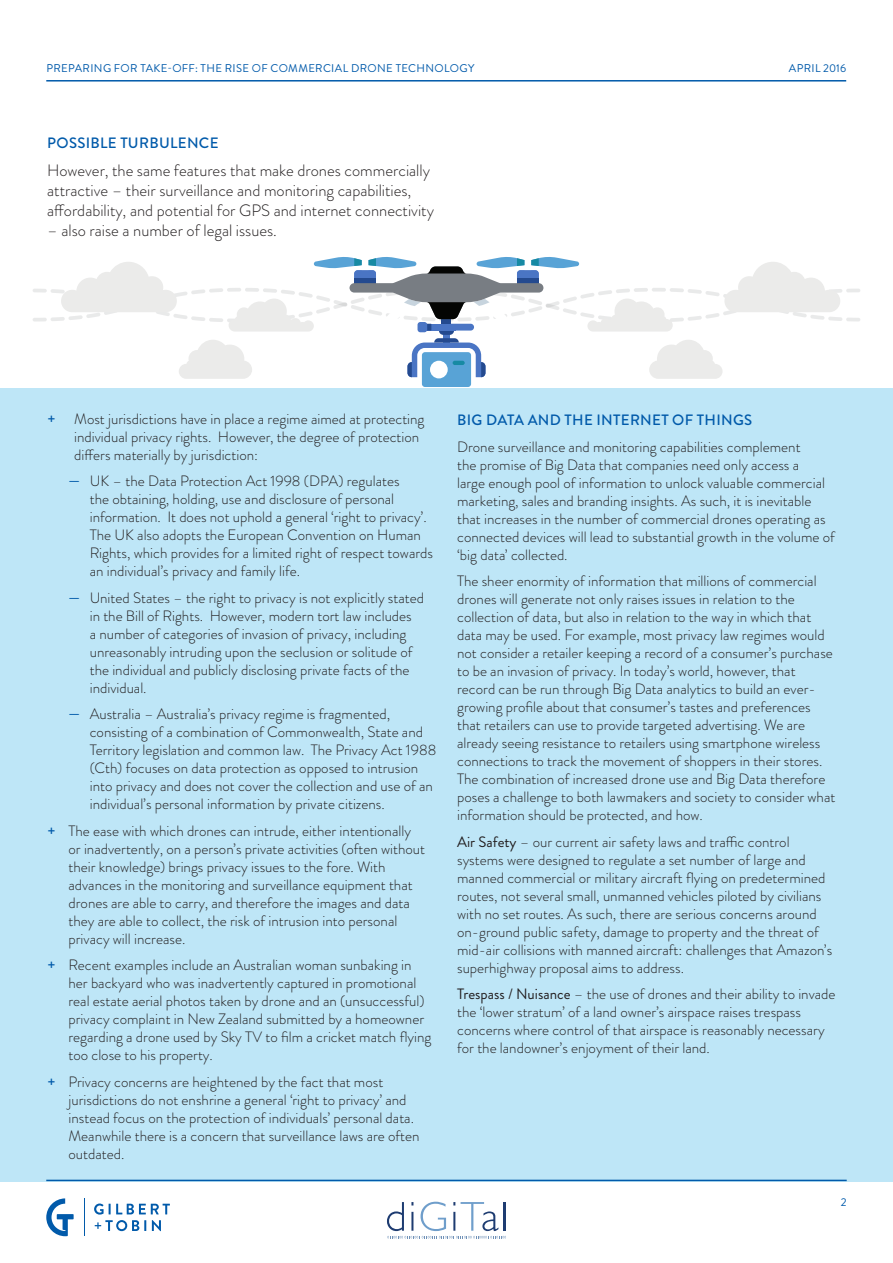
<style>
.page{position:relative;width:893px;height:1263px;background:#fff}
.page>*{position:absolute;margin:0;border:0;box-sizing:border-box;transform-origin:0 0}
.Fact_Sheet___Bullet{font:300 16.5px/19.8px "Brandon Grotesque";color:#231f20}
.Fact_Sheet___Bullet-2{font:300 15px/18px "Brandon Grotesque";color:#231f20}
.Fact_Sheet___Sub_Hea{font:500 15px "Brandon Grotesque";letter-spacing:.02em;color:#015aaa}
.C__Header{font:11.25px "Brandon Grotesque";letter-spacing:.03em;color:#015aaa}
.s1{font-weight:500;color:#015aaa}
.s2{font-weight:400}
</style>
<div class="page">
<div style="left:0;top:388px;width:893px;height:793px;background:#bee6f7"></div>
<hr style="left:46px;top:80px;width:800px;height:2px;background:#015aaa">
<hr style="left:46px;top:1180px;width:801px;height:1px;background:#015aaa">
<svg style="left:94px;top:1203px;width:76px;height:11px"></svg>
<svg style="left:95px;top:1220px;width:51px;height:11px"></svg>
<svg style="left:152px;top:1220px;width:9px;height:11px"></svg>
<svg style="left:46px;top:1198px;width:28px;height:38px"></svg>
<hr style="left:84px;top:1198px;width:1px;height:38px;background:#015aaa">
<svg style="left:387px;top:1202px;width:119px;height:36px"></svg>
<hr style="left:504px;top:1202px;width:2px;height:29px;background:#1e3c71">
<svg style="left:33px;top:257px;width:827px;height:130px"></svg>
<p class="C__Header" style="left:46px;top:61px;width:430px">PREPARING FOR TAKE-OFF: THE RISE OF COMMERCIAL DRONE TECHNOLOGY</p>
<p class="C__Header" style="left:789px;top:61px;width:59px">APRIL 2016</p>
<p class="Fact_Sheet___Sub_Hea" style="left:47px;top:132px;width:173px">POSSIBLE TURBULENCE</p>
<p class="Fact_Sheet___Bullet" style="left:47px;top:161px;width:388px">However, the same features that make drones commercially attractive – their surveillance and monitoring capabilities, affordability, and potential for GPS and internet connectivity</p>
<p class="Fact_Sheet___Bullet" style="left:47px;top:220px;width:231px">– also raise a number of legal issues.</p>
<p class="Fact_Sheet___Bullet-2" style="left:74px;top:410px;width:352px;text-indent:-27px"><span class="s1">+</span> Most jurisdictions have in place a regime aimed at protecting individual privacy rights. However, the degree of protection differs materially by jurisdiction:</p>
<p class="Fact_Sheet___Bullet-2" style="left:90px;top:472px;width:345px;text-indent:-21px"><span class="s1">—</span> UK – the Data Protection Act 1998 (DPA) regulates<br>the obtaining, holding, use and disclosure of personal information. It does not uphold a general ‘right to privacy’.<br>The UK also adopts the European Convention on Human Rights, which provides for a limited right of respect towards an individual’s privacy and family life.</p>
<p class="Fact_Sheet___Bullet-2" style="left:90px;top:589px;width:336px;text-indent:-21px"><span class="s1">—</span> United States – the right to privacy is not explicitly stated in the Bill of Rights. However, modern tort law includes<br>a number of categories of invasion of privacy, including unreasonably intruding upon the seclusion or solitude of the individual and publicly disclosing private facts of the individual.</p>
<p class="Fact_Sheet___Bullet-2" style="left:90px;top:705px;width:348px;text-indent:-21px"><span class="s1">—</span> Australia – Australia’s privacy regime is fragmented, consisting of a combination of Commonwealth, State and Territory legislation and common law. The Privacy Act 1988 (Cth) focuses on data protection as opposed to intrusion into privacy and does not cover the collection and use of an individual’s personal information by private citizens.</p>
<p class="Fact_Sheet___Bullet-2" style="left:68px;top:822px;width:358px;text-indent:-21px"><span class="s1">+</span> The ease with which drones can intrude, either intentionally or inadvertently, on a person’s private activities (often without their knowledge) brings privacy issues to the fore. With advances in the monitoring and surveillance equipment that drones are able to carry, and therefore the images and data they are able to collect, the risk of intrusion into personal privacy will increase.</p>
<p class="Fact_Sheet___Bullet-2" style="left:68px;top:956px;width:364px;text-indent:-21px"><span class="s1">+</span> Recent examples include an Australian woman sunbaking in her backyard who was inadvertently captured in promotional real estate aerial photos taken by drone and an (unsuccessful) privacy complaint in New Zealand submitted by a homeowner regarding a drone used by Sky TV to film a cricket match flying too close to his property.</p>
<p class="Fact_Sheet___Bullet-2" style="left:68px;top:1073px;width:353px;text-indent:-21px"><span class="s1">+</span> Privacy concerns are heightened by the fact that most jurisdictions do not enshrine a general ‘right to privacy’ and instead focus on the protection of individuals’ personal data.<br>Meanwhile there is a concern that surveillance laws are often outdated.</p>
<p class="Fact_Sheet___Sub_Hea" style="left:457px;top:410px;width:296px">BIG DATA AND THE INTERNET OF THINGS</p>
<p class="Fact_Sheet___Bullet-2" style="left:457px;top:437px;width:379px">Drone surveillance and monitoring capabilities complement<br>the promise of Big Data that companies need only access a<br>large enough pool of information to unlock valuable commercial marketing, sales and branding insights. As such, it is inevitable that increases in the number of commercial drones operating as connected devices will lead to substantial growth in the volume of ‘big data’ collected.</p>
<p class="Fact_Sheet___Bullet-2" style="left:457px;top:572px;width:380px">The sheer enormity of information that millions of commercial drones will generate not only raises issues in relation to the collection of data, but also in relation to the way in which that data may be used. For example, most privacy law regimes would not consider a retailer keeping a record of a consumer’s purchase to be an invasion of privacy. In today’s world, however, that record can be run through Big Data analytics to build an ever&shy;growing profile about that consumer’s tastes and preferences that retailers can use to provide targeted advertising. We are already seeing resistance to retailers using smartphone wireless connections to track the movement of shoppers in their stores.<br>The combination of increased drone use and Big Data therefore poses a challenge to both lawmakers and society to consider what information should be protected, and how.</p>
<p class="Fact_Sheet___Bullet-2" style="left:457px;top:832px;width:377px"><span class="s2">Air Safety</span> – our current air safety laws and traffic control systems were designed to regulate a set number of large and manned commercial or military aircraft flying on predetermined routes, not several small, unmanned vehicles piloted by civilians with no set routes. As such, there are serious concerns around on-ground public safety, damage to property and the threat of mid-air collisions with manned aircraft: challenges that Amazon’s superhighway proposal aims to address.</p>
<p class="Fact_Sheet___Bullet-2" style="left:457px;top:985px;width:380px"><span class="s2">Trespass / Nuisance</span> – the use of drones and their ability to invade the ‘lower stratum’ of a land owner’s airspace raises trespass concerns where control of that airspace is reasonably necessary for the landowner’s enjoyment of their land.</p>
<p class="C__Header" style="left:841px;top:1195px;width:7px">2</p>
</div>
